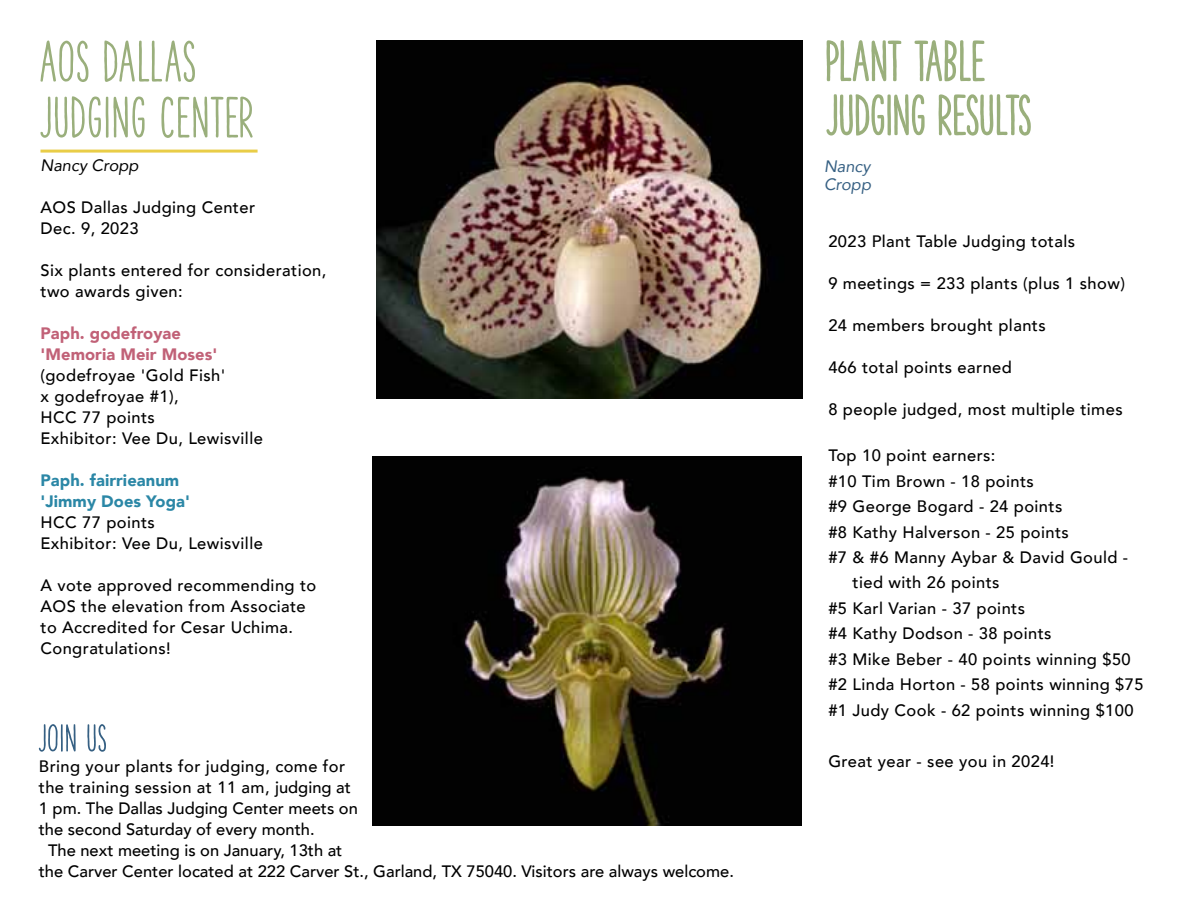
<style>
.page{position:relative;width:1188px;height:918px;background:#fff}
.page>*{position:absolute;margin:0;border:0;box-sizing:border-box;transform-origin:0 0}
.t1{font:54px/54px "The Hand Extrablack";letter-spacing:.005em;color:#9aaf7c}
.t2{font:500 16.5px/21px "Avenir";letter-spacing:.025em;color:#000}
.t3{font:500 16.5px "Avenir";color:#000}
.t4{font:900 16.5px/21px "Avenir";letter-spacing:.005em;color:#c16177}
.t5{font:900 16.5px/21px "Avenir";letter-spacing:.005em;color:#2b87a6}
.t6{font:italic 16.5px "Avenir";color:#000}
.t7{font:italic 16.5px/18px "Avenir";color:#366083}
</style>
<div class="page">
<svg style="left:40px;top:40px;width:155px;height:42px"></svg>
<svg style="left:41px;top:96px;width:212px;height:42px"></svg>
<hr style="left:40px;top:150px;width:218px;height:3px;background:#e9cd47">
<img style="left:377px;top:40px;width:425px;height:359px">
<img style="left:372px;top:456px;width:430px;height:370px">
<svg style="left:39px;top:724px;width:67px;height:28px"></svg>
<p class="t6" style="left:40px;top:156px;width:100px">Nancy Cropp</p>
<p class="t2" style="left:40px;top:196px;width:216px">AOS Dallas Judging Center<br>Dec. 9, 2023</p>
<p class="t2" style="left:40px;top:259px;width:287px">Six plants entered for consideration, two awards given:</p>
<p class="t4" style="left:40px;top:322px;width:178px">Paph. godefroyae 'Memoria Meir Moses'</p>
<p class="t2" style="left:40px;top:364px;width:224px">(godefroyae 'Gold Fish'<br>x godefroyae #1),<br>HCC 77 points<br>Exhibitor: Vee Du, Lewisville</p>
<p class="t5" style="left:40px;top:469px;width:151px">Paph. fairrieanum 'Jimmy Does Yoga'</p>
<p class="t2" style="left:40px;top:511px;width:224px">HCC 77 points<br>Exhibitor: Vee Du, Lewisville</p>
<p class="t2" style="left:40px;top:574px;width:277px">A vote approved recommending to<br>AOS the elevation from Associate to Accredited for Cesar Uchima.<br>Congratulations!</p>
<p class="t2" style="left:39px;top:755px;width:308px">Bring your plants for judging, come for</p>
<p class="t2" style="left:39px;top:776px;width:313px">the training session at 11 am, judging at</p>
<p class="t3" style="left:39px;top:794px;width:321px">1 pm. The Dallas Judging Center meets on</p>
<p class="t3" style="left:39px;top:815px;width:277px">the second Saturday of every month.</p>
<p class="t3" style="left:48px;top:836px;width:296px">The next meeting is on January, 13th at</p>
<p class="t3" style="left:39px;top:857px;width:697px">the Carver Center located at 222 Carver St., Garland, TX 75040. Visitors are always welcome.</p>
<h1 class="t1" style="left:824px;top:34px;width:207px">PLANT TABLE<br>JUDGING RESULTS</h1>
<p class="t7" style="left:824px;top:157px;width:49px">Nancy<br>Cropp</p>
<p class="t2" style="left:828px;top:229px;width:248px">2023 Plant Table Judging totals</p>
<p class="t2" style="left:828px;top:271px;width:298px">9 meetings = 233 plants (plus 1 show)</p>
<p class="t2" style="left:828px;top:313px;width:219px">24 members brought plants</p>
<p class="t2" style="left:828px;top:355px;width:185px">466 total points earned</p>
<p class="t2" style="left:828px;top:397px;width:296px">8 people judged, most multiple times</p>
<p class="t2" style="left:828px;top:444px;width:169px">Top 10 point earners:</p>
<p class="t2" style="left:828px;top:469px;width:207px">#10 Tim Brown - 18 points</p>
<p class="t2" style="left:828px;top:495px;width:236px">#9 George Bogard - 24 points</p>
<p class="t2" style="left:828px;top:520px;width:242px">#8 Kathy Halverson - 25 points</p>
<p class="t2" style="left:828px;top:546px;width:301px">#7 &amp; #6 Manny Aybar &amp; David Gould -</p>
<p class="t2" style="left:853px;top:571px;width:149px">tied with 26 points</p>
<p class="t2" style="left:828px;top:597px;width:198px">#5 Karl Varian - 37 points</p>
<p class="t2" style="left:828px;top:622px;width:225px">#4 Kathy Dodson - 38 points</p>
<p class="t2" style="left:828px;top:648px;width:304px">#3 Mike Beber - 40 points winning $50</p>
<p class="t2" style="left:828px;top:673px;width:317px">#2 Linda Horton - 58 points winning $75</p>
<p class="t2" style="left:828px;top:699px;width:307px">#1 Judy Cook - 62 points winning $100</p>
<p class="t2" style="left:828px;top:750px;width:228px">Great year - see you in 2024!</p>
</div>
